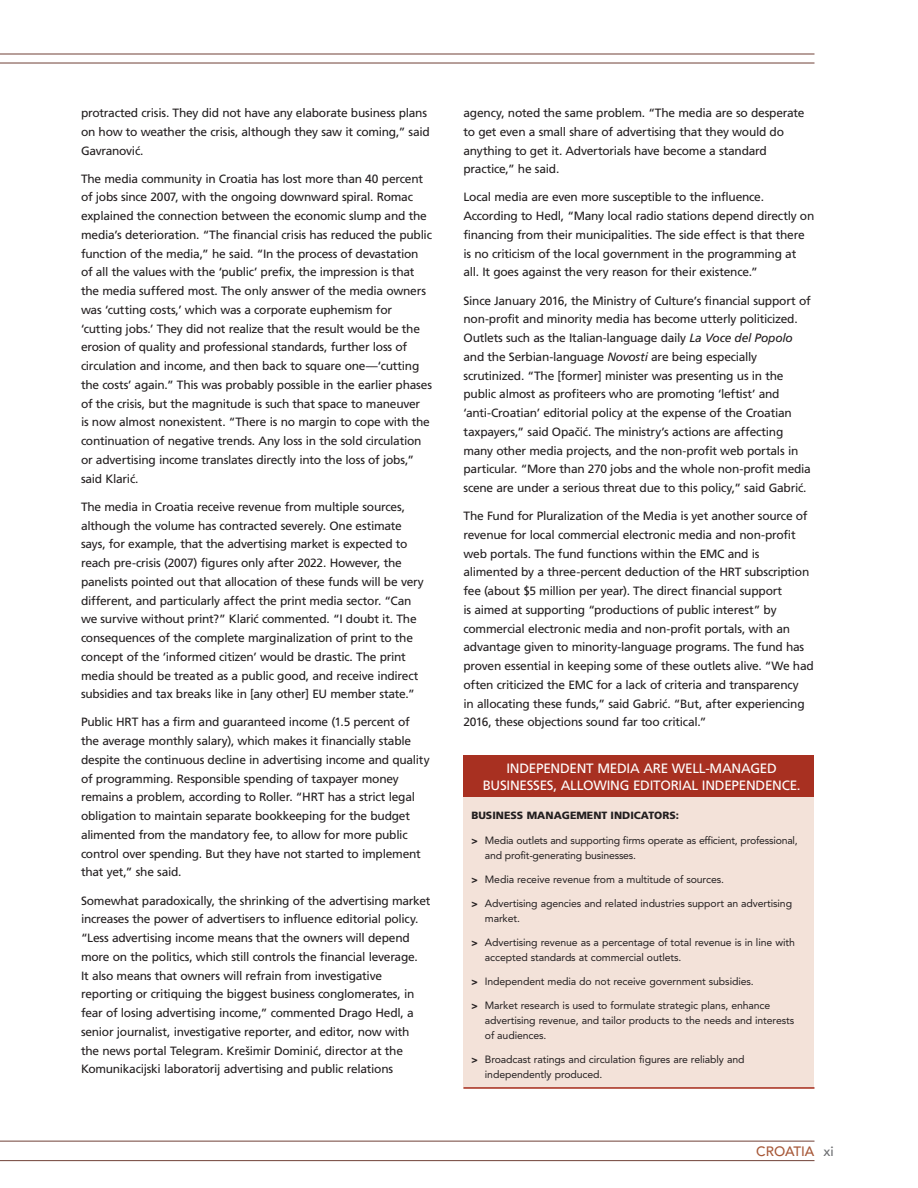
<style>
.page{position:relative;width:918px;height:1188px;background:#fff}
.page>*{position:absolute;margin:0;border:0;box-sizing:border-box;transform-origin:0 0}
.Shadebox_Head{font:13.5px/16.5px "Frutiger LT Std";letter-spacing:-.02em;color:#fff;text-align:center}
.t1{font:500 13.5px "Avenir LT Std";color:#a75838}
.Main_Text{font:12px/18.8px "Frutiger LT Pro";letter-spacing:-.02em;color:#231f20}
.Shadebox_Text{font:10.5px/15px "Avenir LT Std";letter-spacing:-.01em;color:#231f20}
.Shadebox_Subhead{font:900 10.5px "Frutiger LT Std";color:#231f20}
.s1{font-style:italic}
.s2{font-family:"Frutiger LT Std";font-weight:900}
.s3{color:#6c6d70}
</style>
<div class="page">
<hr style="left:0;top:54px;width:814px;height:1px;background:#704137">
<hr style="left:0;top:63px;width:814px;height:1px;background:#704137">
<hr style="left:0;top:1141px;width:814px;height:1px;background:#704137">
<hr style="left:0;top:1160px;width:814px;height:1px;background:#704137">
<div style="left:464px;top:790px;width:350px;height:299px;background:#f3e2d9"></div>
<div style="left:464px;top:756px;width:350px;height:41px;background:#a83021"></div>
<hr style="left:464px;top:1087px;width:350px;height:2px;background:#a83021">
<p class="Main_Text" style="left:81px;top:104px;width:350px">protracted crisis. They did not have any elaborate business plans on how to weather the crisis, although they saw it coming,” said<br>Gavranović.</p>
<p class="Main_Text" style="left:81px;top:169px;width:353px">The media community in Croatia has lost more than 40 percent of jobs since 2007, with the ongoing downward spiral. Romac explained the connection between the economic slump and the media’s deterioration. “The financial crisis has reduced the public function of the media,” he said. “In the process of devastation of all the values with the ‘public’ prefix, the impression is that the media suffered most. The only answer of the media owners was ‘cutting costs,’ which was a corporate euphemism for ‘cutting jobs.’ They did not realize that the result would be the erosion of quality and professional standards, further loss of circulation and income, and then back to square one—‘cutting the costs’ again.” This was probably possible in the earlier phases of the crisis, but the magnitude is such that space to maneuver<br>is now almost nonexistent. “There is no margin to cope with the continuation of negative trends. Any loss in the sold circulation or advertising income translates directly into the loss of jobs,” said Klarić.</p>
<p class="Main_Text" style="left:81px;top:497px;width:344px">The media in Croatia receive revenue from multiple sources, although the volume has contracted severely. One estimate says, for example, that the advertising market is expected to reach pre-crisis (2007) figures only after 2022. However, the panelists pointed out that allocation of these funds will be very different, and particularly affect the print media sector. “Can we survive without print?” Klarić commented. “I doubt it. The consequences of the complete marginalization of print to the concept of the ‘informed citizen’ would be drastic. The print media should be treated as a public good, and receive indirect subsidies and tax breaks like in [any other] EU member state.”</p>
<p class="Main_Text" style="left:81px;top:713px;width:350px">Public HRT has a firm and guaranteed income (1.5 percent of the average monthly salary), which makes it financially stable despite the continuous decline in advertising income and quality of programming. Responsible spending of taxpayer money remains a problem, according to Roller. “HRT has a strict legal obligation to maintain separate bookkeeping for the budget alimented from the mandatory fee, to allow for more public control over spending. But they have not started to implement that yet,” she said.</p>
<p class="Main_Text" style="left:81px;top:891px;width:351px">Somewhat paradoxically, the shrinking of the advertising market increases the power of advertisers to influence editorial policy. “Less advertising income means that the owners will depend more on the politics, which still controls the financial leverage.<br>It also means that owners will refrain from investigative reporting or critiquing the biggest business conglomerates, in fear of losing advertising income,” commented Drago Hedl, a senior journalist, investigative reporter, and editor, now with the news portal Telegram. Krešimir Dominić, director at the Komunikacijski laboratorij advertising and public relations</p>
<p class="Main_Text" style="left:464px;top:104px;width:343px">agency, noted the same problem. “The media are so desperate to get even a small share of advertising that they would do anything to get it. Advertorials have become a standard practice,” he said.</p>
<p class="Main_Text" style="left:464px;top:188px;width:352px">Local media are even more susceptible to the influence.<br>According to Hedl, “Many local radio stations depend directly on financing from their municipalities. The side effect is that there is no criticism of the local government in the programming at all. It goes against the very reason for their existence.”</p>
<p class="Main_Text" style="left:464px;top:291px;width:349px">Since January 2016, the Ministry of Culture’s financial support of non-profit and minority media has become utterly politicized.<br>Outlets such as the Italian-language daily <span class="s1">La Voce del Popolo </span>and the Serbian-language <span class="s1">Novosti</span> are being especially scrutinized. “The [former] minister was presenting us in the public almost as profiteers who are promoting ‘leftist’ and ‘anti-Croatian’ editorial policy at the expense of the Croatian taxpayers,” said Opačić. The ministry’s actions are affecting many other media projects, and the non-profit web portals in particular. “More than 270 jobs and the whole non-profit media scene are under a serious threat due to this policy,” said Gabrić.</p>
<p class="Main_Text" style="left:464px;top:507px;width:352px">The Fund for Pluralization of the Media is yet another source of revenue for local commercial electronic media and non-profit web portals. The fund functions within the EMC and is alimented by a three-percent deduction of the HRT subscription fee (about $5 million per year). The direct financial support<br>is aimed at supporting “productions of public interest” by commercial electronic media and non-profit portals, with an advantage given to minority-language programs. The fund has proven essential in keeping some of these outlets alive. “We had often criticized the EMC for a lack of criteria and transparency<br>in allocating these funds,” said Gabrić. “But, after experiencing 2016, these objections sound far too critical.”</p>
<p class="Shadebox_Head" style="left:483px;top:760px;width:320px">INDEPENDENT MEDIA ARE WELL-MANAGED<br>BUSINESSES, ALLOWING EDITORIAL INDEPENDENCE.</p>
<p class="Shadebox_Subhead" style="left:471px;top:809px;width:209px">BUSINESS MANAGEMENT INDICATORS:</p>
<p class="Shadebox_Text" style="left:485px;top:833px;width:314px;text-indent:-14px"><span class="s2">&gt;</span> Media outlets and supporting firms operate as efficient, professional, and profit-generating businesses.</p>
<p class="Shadebox_Text" style="left:471px;top:872px;width:254px"><span class="s2">&gt;</span> Media receive revenue from a multitude of sources.</p>
<p class="Shadebox_Text" style="left:485px;top:896px;width:309px;text-indent:-14px"><span class="s2">&gt;</span> Advertising agencies and related industries support an advertising market.</p>
<p class="Shadebox_Text" style="left:485px;top:935px;width:312px;text-indent:-14px"><span class="s2">&gt;</span> Advertising revenue as a percentage of total revenue is in line with accepted standards at commercial outlets.</p>
<p class="Shadebox_Text" style="left:471px;top:974px;width:284px"><span class="s2">&gt;</span> Independent media do not receive government subsidies.</p>
<p class="Shadebox_Text" style="left:485px;top:998px;width:311px;text-indent:-14px"><span class="s2">&gt;</span> Market research is used to formulate strategic plans, enhance advertising revenue, and tailor products to the needs and interests of audiences.</p>
<p class="Shadebox_Text" style="left:485px;top:1052px;width:261px;text-indent:-14px"><span class="s2">&gt;</span> Broadcast ratings and circulation figures are reliably and independently produced.</p>
<p class="t1" style="left:756px;top:1144px;width:79px">CROATIA <span class="s3">xi</span></p>
</div>
